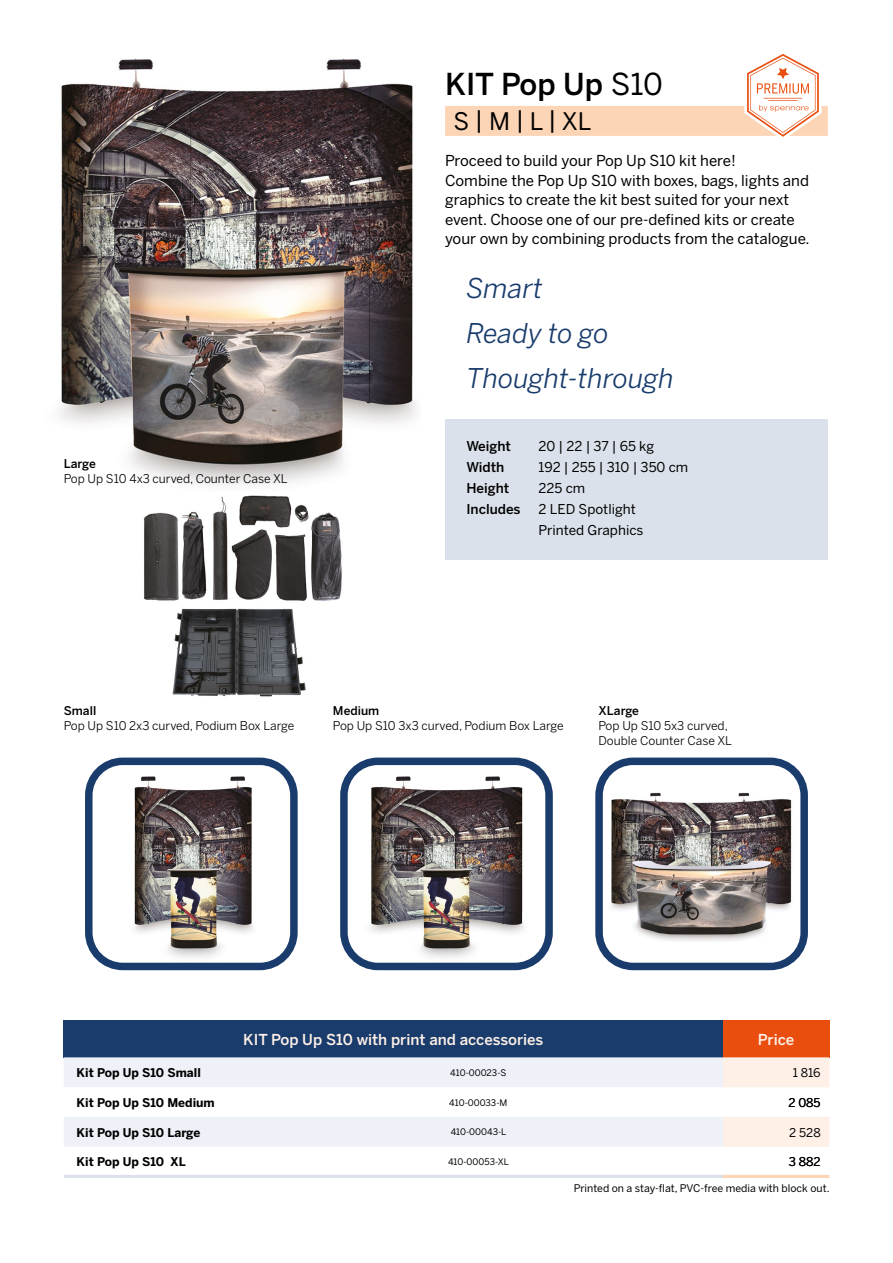
<style>
.page{position:relative;width:893px;height:1263px;background:#fff}
.page>*{position:absolute;margin:0;border:0;box-sizing:border-box;transform-origin:0 0}
.Produktnamn{font:500 30px "Benton Sans";color:#000}
.Argument{font:italic 27px "Benton Sans";color:#193c6c}
.Produktnamn_rad2{font:24px "Benton Sans";color:#000}
.Produktbeskrivning{font:15px/19.5px "Benton Sans";color:#000}
.Tabell-rubrik-Tillsa{font:500 15px "Benton Sans";color:#fef0e7}
.Produktfakta{font:13.5px "Benton Sans";color:#000}
.Produktfakta-2{font:500 13.5px "Benton Sans";color:#000}
.Bild_Txt{font:12px/15px "Benton Sans";color:#000}
.Generell-Storlek{font:700 12px "Benton Sans";color:#000}
.Genrell-Pris{font:12px "Benton Sans";color:#000}
.Printas_på{font:10.5px "Benton Sans";color:#000}
.Generell-ArtNr{font:9px "Benton Sans";color:#000}
.s1{font-weight:500}
.s2{font-weight:400}
</style>
<div class="page">
<img style="left:604px;top:778px;width:195px;height:171px">
<div style="left:595px;top:757px;width:213px;height:213px;border:8px solid #193c6c;border-radius:34px"></div>
<img style="left:94px;top:766px;width:195px;height:195px">
<div style="left:85px;top:757px;width:213px;height:213px;border:8px solid #193c6c;border-radius:34px"></div>
<img style="left:349px;top:766px;width:195px;height:195px">
<div style="left:340px;top:757px;width:213px;height:213px;border:8px solid #193c6c;border-radius:34px"></div>
<img style="left:60px;top:58px;width:356px;height:427px">
<img style="left:143px;top:495px;width:199px;height:202px">
<div style="left:64px;top:1020px;width:659px;height:37px;background:#193c6c"></div>
<svg style="left:64px;top:1057px;width:659px;height:90px;fill:#eef1f7"></svg>
<hr style="left:64px;top:1175px;width:170px;height:3px;background:#dbe1ea">
<hr style="left:234px;top:1175px;width:489px;height:3px;background:#dbe1ea">
<div style="left:723px;top:1020px;width:106px;height:37px;background:#e94e0f"></div>
<svg style="left:723px;top:1057px;width:106px;height:90px"></svg>
<hr style="left:723px;top:1175px;width:106px;height:3px;background:#fcd4b6">
<div style="left:445px;top:106px;width:383px;height:30px;background:#fcd4b6"></div>
<div style="left:445px;top:419px;width:383px;height:56px;background:#dbe1ea"></div>
<div style="left:445px;top:461px;width:383px;height:56px;background:#dbe1ea"></div>
<div style="left:445px;top:503px;width:383px;height:56px;background:#dbe1ea"></div>
<svg style="left:744px;top:54px;width:78px;height:83px"></svg>
<p class="Bild_Txt" style="left:64px;top:456px;width:225px"><span class="s1">Large<br></span>Pop Up S10 4x3 curved, Counter Case XL</p>
<p class="Produktnamn" style="left:445px;top:66px;width:220px">KIT Pop Up <span class="s2">S10</span></p>
<p class="Produktnamn_rad2" style="left:454px;top:106px;width:139px">S | M | L | XL</p>
<p class="Produktbeskrivning" style="left:445px;top:151px;width:366px">Proceed to build your Pop Up S10 kit here!<br>Combine the Pop Up S10 with boxes, bags, lights and graphics to create the kit best suited for your next event. Choose one of our pre-defined kits or create your own by combining products from the catalogue.</p>
<p class="Argument" style="left:466px;top:272px;width:78px">Smart</p>
<p class="Argument" style="left:466px;top:317px;width:144px">Ready to go</p>
<p class="Argument" style="left:466px;top:362px;width:209px">Thought-through</p>
<p class="Produktfakta-2" style="left:466px;top:438px;width:46px">Weight</p>
<p class="Produktfakta" style="left:539px;top:438px;width:117px">20 | 22 | 37 | 65 kg</p>
<p class="Produktfakta-2" style="left:466px;top:459px;width:40px">Width</p>
<p class="Produktfakta" style="left:539px;top:459px;width:151px">192 | 255 | 310 | 350 cm</p>
<p class="Produktfakta-2" style="left:466px;top:480px;width:44px">Height</p>
<p class="Produktfakta" style="left:539px;top:480px;width:48px">225 cm</p>
<p class="Produktfakta-2" style="left:466px;top:501px;width:56px">Includes</p>
<p class="Produktfakta" style="left:539px;top:501px;width:99px">2 LED Spotlight</p>
<p class="Produktfakta" style="left:539px;top:522px;width:106px">Printed Graphics</p>
<p class="Bild_Txt" style="left:64px;top:703px;width:232px"><span class="s1">Small<br></span>Pop Up S10 2x3 curved, Podium Box Large</p>
<p class="Bild_Txt" style="left:333px;top:703px;width:232px"><span class="s1">Medium<br></span>Pop Up S10 3x3 curved, Podium Box Large</p>
<p class="Bild_Txt" style="left:599px;top:703px;width:135px"><span class="s1">XLarge<br></span>Pop Up S10 5x3 curved,<br>Double Counter Case XL</p>
<p class="Tabell-rubrik-Tillsa" style="left:243px;top:1030px;width:302px">KIT Pop Up S10 with print and accessories</p>
<p class="Generell-Storlek" style="left:77px;top:1065px;width:126px">Kit Pop Up S10 Small</p>
<p class="Generell-ArtNr" style="left:450px;top:1067px;width:58px">410-00023-S</p>
<p class="Generell-Storlek" style="left:77px;top:1095px;width:140px">Kit Pop Up S10 Medium</p>
<p class="Generell-ArtNr" style="left:449px;top:1097px;width:60px">410-00033-M</p>
<p class="Generell-Storlek" style="left:77px;top:1124px;width:125px">Kit Pop Up S10 Large</p>
<p class="Generell-ArtNr" style="left:451px;top:1126px;width:57px">410-00043-L</p>
<p class="Generell-Storlek" style="left:77px;top:1154px;width:111px">Kit Pop Up S10 XL</p>
<p class="Generell-ArtNr" style="left:448px;top:1156px;width:63px">410-00053-XL</p>
<p class="Tabell-rubrik-Tillsa" style="left:758px;top:1030px;width:38px">Price</p>
<p class="Genrell-Pris" style="left:793px;top:1065px;width:29px">1 816</p>
<p class="Genrell-Pris" style="left:788px;top:1095px;width:34px">2 085</p>
<p class="Genrell-Pris" style="left:789px;top:1125px;width:33px">2 528</p>
<p class="Genrell-Pris" style="left:789px;top:1155px;width:33px">3 882</p>
<p class="Printas_på" style="left:574px;top:1181px;width:257px">Printed on a stay-flat, PVC-free media with block out.</p>
</div>
